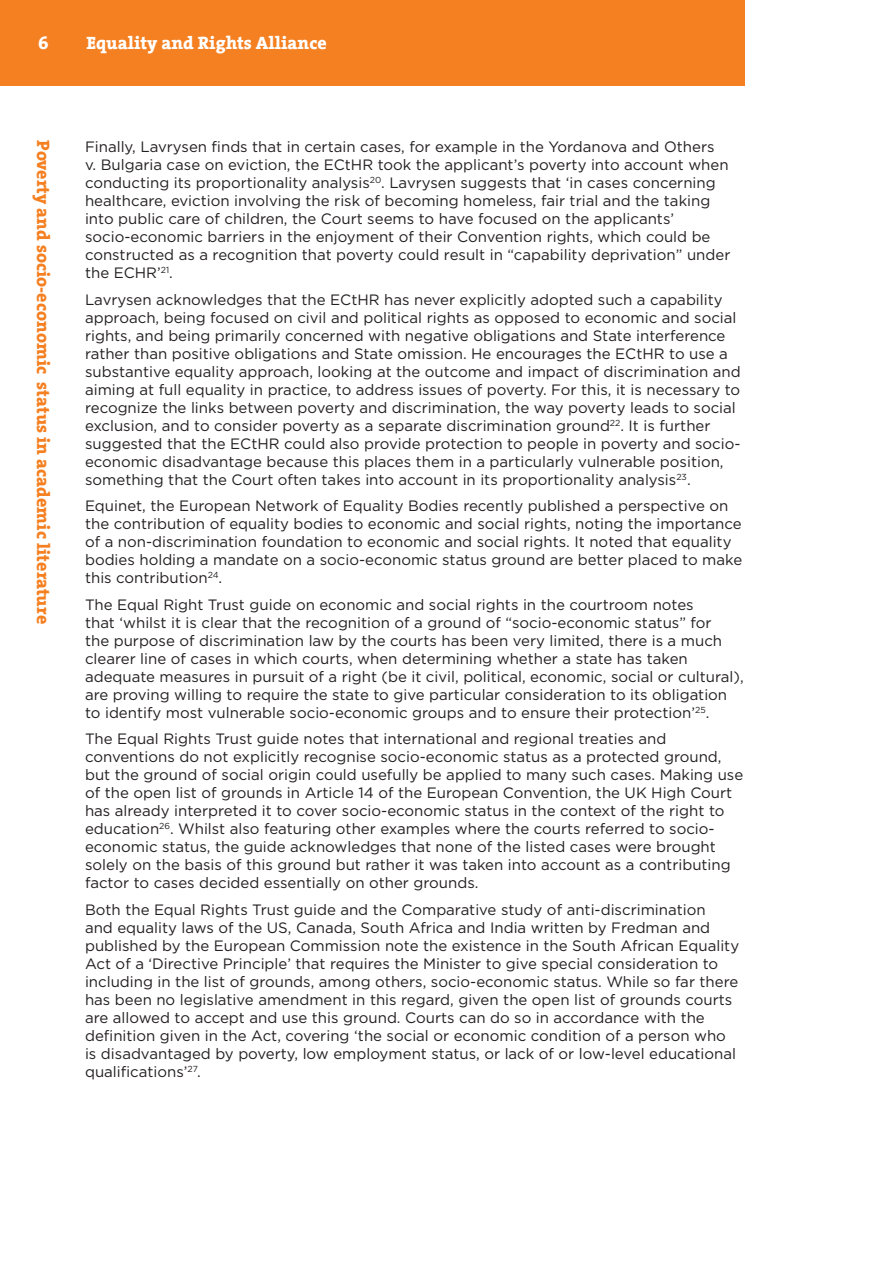
<style>
.page{position:relative;width:893px;height:1263px;background:#fff}
.page>*{position:absolute;margin:0;border:0;box-sizing:border-box;transform-origin:0 0}
.t1{font:800 18px "The Serif";color:#f58021}
.t2{font:800 18px "The Serif";color:#fff}
.t3{font:15px/18px "Gotham";color:#231f20}
</style>
<div class="page">
<div style="left:0;top:0;width:744px;height:85px;background:#f58021"></div>
<p class="t2" style="left:38px;top:28px;width:12px">6</p>
<p class="t1" style="left:58px;top:140px;width:485px;rotate:90deg">Poverty and socio-economic status in academic literature</p>
<p class="t2" style="left:86px;top:28px;width:242px">Equality and Rights Alliance</p>
<p class="t3" style="left:85px;top:138px;width:647px">Finally, Lavrysen finds that in certain cases, for example in the Yordanova and Others<br>v. Bulgaria case on eviction, the ECtHR took the applicant’s poverty into account when conducting its proportionality analysis<sup>20</sup>. Lavrysen suggests that ‘in cases concerning healthcare, eviction involving the risk of becoming homeless, fair trial and the taking into public care of children, the Court seems to have focused on the applicants’ socio-economic barriers in the enjoyment of their Convention rights, which could be constructed as a recognition that poverty could result in “capability deprivation” under the ECHR’<sup>21</sup>.</p>
<p class="t3" style="left:85px;top:290px;width:657px">Lavrysen acknowledges that the ECtHR has never explicitly adopted such a capability approach, being focused on civil and political rights as opposed to economic and social rights, and being primarily concerned with negative obligations and State interference rather than positive obligations and State omission. He encourages the ECtHR to use a substantive equality approach, looking at the outcome and impact of discrimination and aiming at full equality in practice, to address issues of poverty. For this, it is necessary to recognize the links between poverty and discrimination, the way poverty leads to social exclusion, and to consider poverty as a separate discrimination ground<sup>22</sup>. It is further suggested that the ECtHR could also provide protection to people in poverty and socio&shy;economic disadvantage because this places them in a particularly vulnerable position, something that the Court often takes into account in its proportionality analysis<sup>23</sup>.</p>
<p class="t3" style="left:85px;top:497px;width:659px">Equinet, the European Network of Equality Bodies recently published a perspective on the contribution of equality bodies to economic and social rights, noting the importance of a non-discrimination foundation to economic and social rights. It noted that equality bodies holding a mandate on a socio-economic status ground are better placed to make this contribution<sup>24</sup>.</p>
<p class="t3" style="left:85px;top:595px;width:660px">The Equal Right Trust guide on economic and social rights in the courtroom notes<br>that ‘whilst it is clear that the recognition of a ground of “socio-economic status” for<br>the purpose of discrimination law by the courts has been very limited, there is a much clearer line of cases in which courts, when determining whether a state has taken adequate measures in pursuit of a right (be it civil, political, economic, social or cultural), are proving willing to require the state to give particular consideration to its obligation to identify most vulnerable socio-economic groups and to ensure their protection’<sup>25</sup>.</p>
<p class="t3" style="left:85px;top:730px;width:660px">The Equal Rights Trust guide notes that international and regional treaties and conventions do not explicitly recognise socio-economic status as a protected ground, but the ground of social origin could usefully be applied to many such cases. Making use of the open list of grounds in Article 14 of the European Convention, the UK High Court has already interpreted it to cover socio-economic status in the context of the right to education<sup>26</sup>. Whilst also featuring other examples where the courts referred to socio&shy;economic status, the guide acknowledges that none of the listed cases were brought solely on the basis of this ground but rather it was taken into account as a contributing factor to cases decided essentially on other grounds.</p>
<p class="t3" style="left:85px;top:900px;width:656px">Both the Equal Rights Trust guide and the Comparative study of anti-discrimination<br>and equality laws of the US, Canada, South Africa and India written by Fredman and published by the European Commission note the existence in the South African Equality Act of a ‘Directive Principle’ that requires the Minister to give special consideration to including in the list of grounds, among others, socio-economic status. While so far there has been no legislative amendment in this regard, given the open list of grounds courts are allowed to accept and use this ground. Courts can do so in accordance with the definition given in the Act, covering ‘the social or economic condition of a person who is disadvantaged by poverty, low employment status, or lack of or low-level educational qualifications’<sup>27</sup>.</p>
</div>
